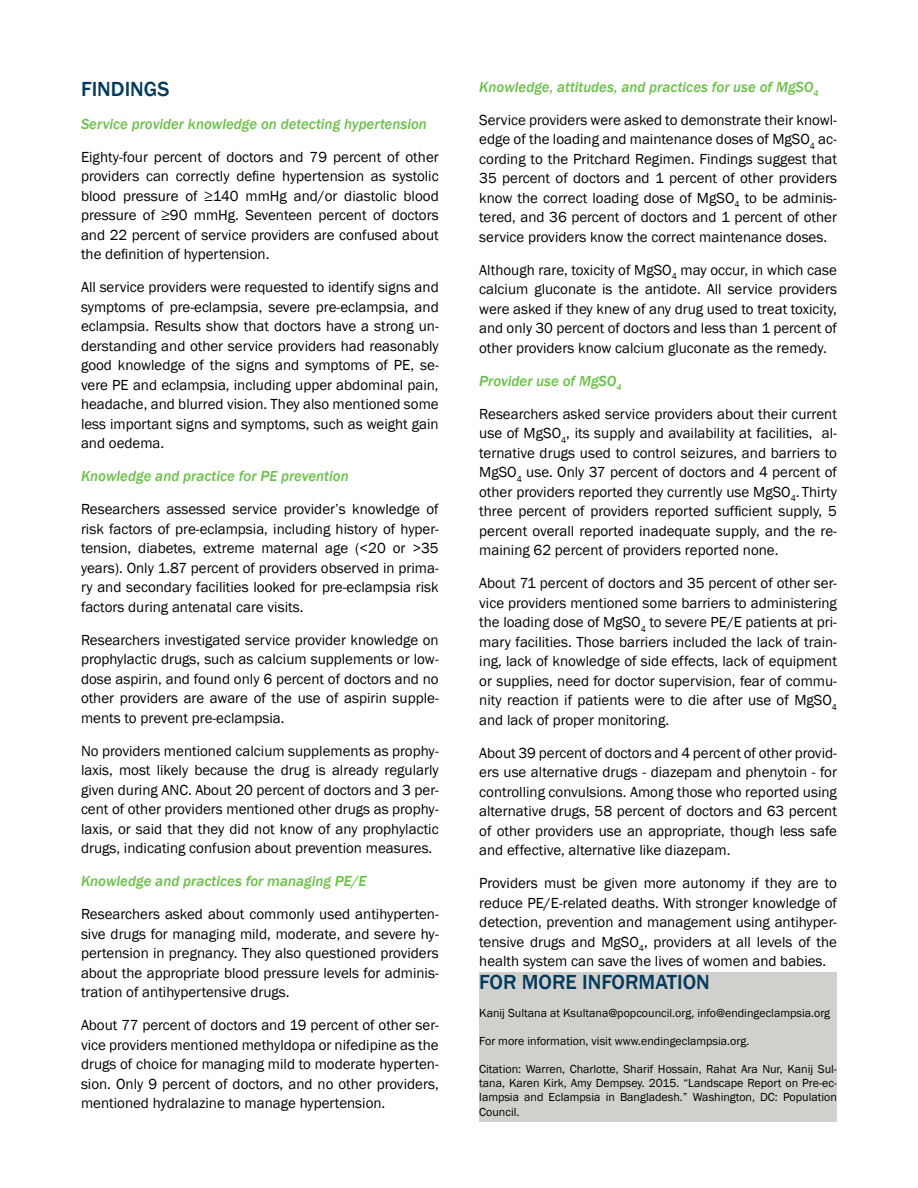
<style>
.page{position:relative;width:918px;height:1188px;background:#fff}
.page>*{position:absolute;margin:0;border:0;box-sizing:border-box;transform-origin:0 0}
.t1{font:500 21px "Franklin Gothic";color:#003a5d}
.t2{font:15px/19.5px "Franklin Gothic";color:#000;text-align:justify}
.t3{font:italic 500 15px "Franklin Gothic";color:#6cc04a}
.t4{font:12px/14.4px "Franklin Gothic";color:#000;text-align:justify}
</style>
<div class="page">
<div style="left:479px;top:972px;width:358px;height:149px;background:#d2d0cd"></div>
<h1 class="t1" style="left:81px;top:76px;width:90px">FINDINGS</h1>
<p class="t3" style="left:81px;top:114px;width:348px">Service provider knowledge on detecting hypertension</p>
<p class="t2" style="left:81px;top:147px;width:359px">Eighty-four percent of doctors and 79 percent of other providers can correctly define hypertension as systolic blood pressure of ≥140 mmHg and/or diastolic blood pressure of ≥90 mmHg. Seventeen percent of doctors and 22 percent of service providers are confused about the definition of hypertension.</p>
<p class="t2" style="left:81px;top:278px;width:359px">All service providers were requested to identify signs and symptoms of pre-eclampsia, severe pre-eclampsia, and eclampsia. Results show that doctors have a strong un&shy;derstanding and other service providers had reasonably good knowledge of the signs and symptoms of PE, se&shy;vere PE and eclampsia, including upper abdominal pain, headache, and blurred vision. They also mentioned some less important signs and symptoms, such as weight gain and oedema.</p>
<p class="t3" style="left:81px;top:467px;width:269px">Knowledge and practice for PE prevention</p>
<p class="t2" style="left:81px;top:500px;width:359px">Researchers assessed service provider’s knowledge of risk factors of pre-eclampsia, including history of hyper&shy;tension, diabetes, extreme maternal age (&lt;20 or &gt;35 years). Only 1.87 percent of providers observed in prima&shy;ry and secondary facilities looked for pre-eclampsia risk factors during antenatal care visits.</p>
<p class="t2" style="left:81px;top:630px;width:359px">Researchers investigated service provider knowledge on prophylactic drugs, such as calcium supplements or low&shy;dose aspirin, and found only 6 percent of doctors and no other providers are aware of the use of aspirin supple&shy;ments to prevent pre-eclampsia.</p>
<p class="t2" style="left:81px;top:741px;width:359px">No providers mentioned calcium supplements as prophy&shy;laxis, most likely because the drug is already regularly given during ANC. About 20 percent of doctors and 3 per&shy;cent of other providers mentioned other drugs as prophy&shy;laxis, or said that they did not know of any prophylactic drugs, indicating confusion about prevention measures.</p>
<p class="t3" style="left:81px;top:872px;width:287px">Knowledge and practices for managing PE/E</p>
<p class="t2" style="left:81px;top:905px;width:359px">Researchers asked about commonly used antihyperten&shy;sive drugs for managing mild, moderate, and severe hy&shy;pertension in pregnancy. They also questioned providers about the appropriate blood pressure levels for adminis&shy;tration of antihypertensive drugs.</p>
<p class="t2" style="left:81px;top:1016px;width:359px">About 77 percent of doctors and 19 percent of other ser&shy;vice providers mentioned methyldopa or nifedipine as the drugs of choice for managing mild to moderate hyperten&shy;sion. Only 9 percent of doctors, and no other providers, mentioned hydralazine to manage hypertension.</p>
<p class="t3" style="left:479px;top:77px;width:341px">Knowledge, attitudes, and practices for use of MgSO<sub>4</sub></p>
<p class="t2" style="left:479px;top:110px;width:359px">Service providers were asked to demonstrate their knowl&shy;edge of the loading and maintenance doses of MgSO<sub>4</sub> ac&shy;cording to the Pritchard Regimen. Findings suggest that 35 percent of doctors and 1 percent of other providers know the correct loading dose of MgSO<sub>4</sub> to be adminis&shy;tered, and 36 percent of doctors and 1 percent of other service providers know the correct maintenance doses.</p>
<p class="t2" style="left:479px;top:260px;width:359px">Although rare, toxicity of MgSO<sub>4</sub> may occur, in which case calcium gluconate is the antidote. All service providers were asked if they knew of any drug used to treat toxicity, and only 30 percent of doctors and less than 1 percent of other providers know calcium gluconate as the remedy.</p>
<p class="t3" style="left:479px;top:371px;width:144px">Provider use of MgSO<sub>4</sub></p>
<p class="t2" style="left:479px;top:404px;width:359px">Researchers asked service providers about their current use of MgSO<sub>4</sub>, its supply and availability at facilities, al&shy;ternative drugs used to control seizures, and barriers to MgSO<sub>4</sub> use. Only 37 percent of doctors and 4 percent of other providers reported they currently use MgSO<sub>4</sub>. Thirty three percent of providers reported sufficient supply, 5 percent overall reported inadequate supply, and the re&shy;maining 62 percent of providers reported none.</p>
<p class="t2" style="left:479px;top:574px;width:359px">About 71 percent of doctors and 35 percent of other ser&shy;vice providers mentioned some barriers to administering the loading dose of MgSO<sub>4</sub> to severe PE/E patients at pri&shy;mary facilities. Those barriers included the lack of train&shy;ing, lack of knowledge of side effects, lack of equipment or supplies, need for doctor supervision, fear of commu&shy;nity reaction if patients were to die after use of MgSO<sub>4 </sub>and lack of proper monitoring.</p>
<p class="t2" style="left:479px;top:743px;width:359px">About 39 percent of doctors and 4 percent of other provid&shy;ers use alternative drugs - diazepam and phenytoin - for controlling convulsions. Among those who reported using alternative drugs, 58 percent of doctors and 63 percent of other providers use an appropriate, though less safe and effective, alternative like diazepam.</p>
<p class="t2" style="left:479px;top:874px;width:359px">Providers must be given more autonomy if they are to reduce PE/E-related deaths. With stronger knowledge of detection, prevention and management using antihyper&shy;tensive drugs and MgSO<sub>4</sub>, providers at all levels of the health system can save the lives of women and babies.</p>
<h1 class="t1" style="left:479px;top:969px;width:232px">FOR MORE INFORMATION</h1>
<p class="t4" style="left:479px;top:1006px;width:352px">Kanij Sultana at Ksultana@popcouncil.org, info@endingeclampsia.org</p>
<p class="t4" style="left:479px;top:1034px;width:272px">For more information, visit www.endingeclampsia.org.</p>
<p class="t4" style="left:479px;top:1062px;width:359px">Citation: Warren, Charlotte, Sharif Hossain, Rahat Ara Nur, Kanij Sul&shy;tana, Karen Kirk, Amy Dempsey. 2015. “Landscape Report on Pre-ec&shy;lampsia and Eclampsia in Bangladesh.” Washington, DC: Population Council.</p>
</div>
